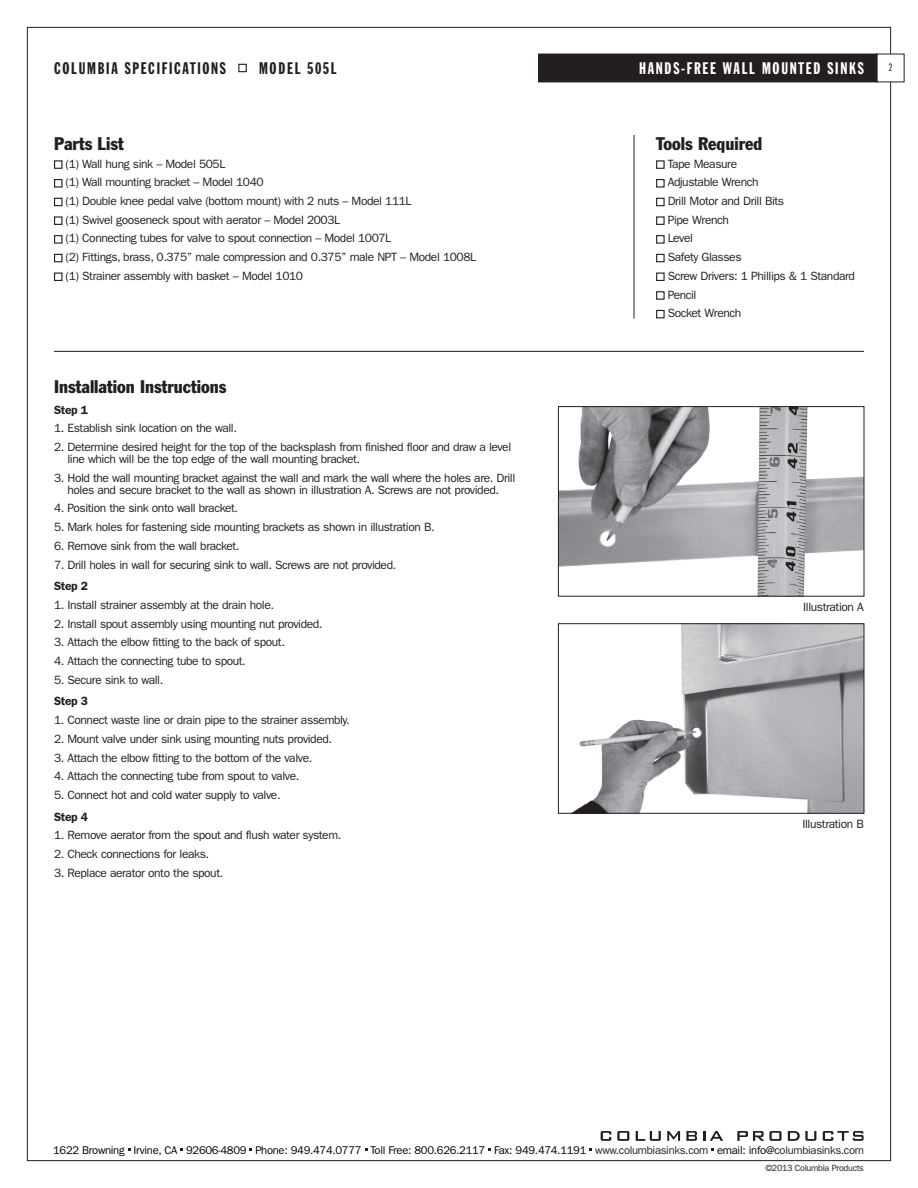
<style>
.page{position:relative;width:918px;height:1188px;background:#fff}
.page>*{position:absolute;margin:0;border:0;box-sizing:border-box;transform-origin:0 0}
.head{font:condensed 18px "Franklin Gothic";color:#231f20}
.description{font:16.5px "Franklin Gothic Extra Cond";letter-spacing:.105em;color:#231f20}
.t1{font:16.5px "Franklin Gothic Extra Cond";letter-spacing:.105em;color:#fff}
.body{font:12px/12px "ITC Franklin Gothic Std";letter-spacing:-.035em;color:#231f20}
.body-2{font:600 12px "ITC Franklin Gothic Std";letter-spacing:-.03em;color:#231f20}
.description-2{font:600 12px "ITC Franklin Gothic Std";color:#231f20}
.t2{font:11.4px "ITC Franklin Gothic Std Bk X Cp";color:#231f20}
.t3{font:11.25px "ITC Franklin Gothic Std";letter-spacing:-.03em;color:#010101}
.t4{font:9px "ITC Franklin Gothic Std";letter-spacing:-.035em;color:#231f20}
.s1{color:#231f20}
</style>
<div class="page">
<div style="left:539px;top:54px;width:338px;height:28px;background:#231f20"></div>
<hr style="left:54px;top:351px;width:810px;height:1px;background:#231f20">
<hr style="left:634px;top:135px;width:1px;height:184px;background:#231f20">
<div style="left:238px;top:64px;width:9px;height:8px;border:1px solid #231f20"></div>
<svg style="left:601px;top:1131px;width:10px;height:10px"></svg>
<svg style="left:617px;top:1131px;width:12px;height:10px"></svg>
<svg style="left:636px;top:1131px;width:25px;height:10px"></svg>
<svg style="left:667px;top:1131px;width:13px;height:10px"></svg>
<svg style="left:686px;top:1131px;width:11px;height:10px"></svg>
<svg style="left:703px;top:1131px;width:20px;height:10px"></svg>
<svg style="left:737px;top:1131px;width:45px;height:10px"></svg>
<svg style="left:788px;top:1131px;width:28px;height:10px"></svg>
<svg style="left:823px;top:1131px;width:41px;height:10px"></svg>
<div style="left:656px;top:160px;width:9px;height:9px;border:1px solid #231f20"></div>
<div style="left:656px;top:179px;width:9px;height:9px;border:1px solid #231f20"></div>
<div style="left:656px;top:198px;width:9px;height:8px;border:1px solid #231f20"></div>
<div style="left:656px;top:216px;width:9px;height:9px;border:1px solid #231f20"></div>
<div style="left:656px;top:235px;width:9px;height:9px;border:1px solid #231f20"></div>
<div style="left:656px;top:254px;width:9px;height:8px;border:1px solid #231f20"></div>
<div style="left:656px;top:273px;width:9px;height:8px;border:1px solid #231f20"></div>
<div style="left:656px;top:291px;width:9px;height:9px;border:1px solid #231f20"></div>
<div style="left:656px;top:310px;width:9px;height:8px;border:1px solid #231f20"></div>
<div style="left:54px;top:160px;width:8px;height:9px;border:1px solid #231f20"></div>
<div style="left:54px;top:179px;width:8px;height:9px;border:1px solid #231f20"></div>
<div style="left:54px;top:198px;width:8px;height:8px;border:1px solid #231f20"></div>
<div style="left:54px;top:216px;width:8px;height:9px;border:1px solid #231f20"></div>
<div style="left:54px;top:235px;width:8px;height:9px;border:1px solid #231f20"></div>
<div style="left:54px;top:254px;width:8px;height:8px;border:1px solid #231f20"></div>
<div style="left:54px;top:273px;width:8px;height:8px;border:1px solid #231f20"></div>
<img style="left:560px;top:408px;width:302px;height:187px">
<div style="left:558px;top:406px;width:306px;height:191px;border:1px solid #231f20"></div>
<img style="left:573px;top:625px;width:289px;height:187px">
<div style="left:558px;top:623px;width:306px;height:191px;border:1px solid #231f20"></div>
<p class="description" style="left:54px;top:59px;width:174px">COLUMBIA SPECIFICATIONS</p>
<h2 class="t1" style="left:639px;top:59px;width:226px">HANDS-FREE WALL MOUNTED SINKS</h2>
<p class="t2" style="left:889px;top:61px;width:5px">2</p>
<p class="description" style="left:259px;top:59px;width:79px">MODEL 505L</p>
<p class="head" style="left:54px;top:132px;width:71px">Parts List</p>
<p class="body" style="left:66px;top:158px;width:161px">(1) Wall hung sink – Model 505L</p>
<p class="body" style="left:66px;top:176px;width:200px">(1) Wall mounting bracket – Model 1040</p>
<p class="body" style="left:66px;top:195px;width:347px">(1) Double knee pedal valve (bottom mount) with 2 nuts – Model 111L</p>
<p class="body" style="left:66px;top:214px;width:276px">(1) Swivel gooseneck spout with aerator – Model 2003L</p>
<p class="body" style="left:66px;top:232px;width:327px">(1) Connecting tubes for valve to spout connection – Model 1007L</p>
<p class="body" style="left:66px;top:251px;width:412px">(2) Fittings, brass, 0.375” male compression and 0.375” male NPT – Model 1008L</p>
<p class="body" style="left:66px;top:270px;width:239px">(1) Strainer assembly with basket – Model 1010</p>
<p class="head" style="left:54px;top:375px;width:174px">Installation Instructions</p>
<p class="description-2" style="left:54px;top:402px;width:36px">Step 1</p>
<p class="body" style="left:54px;top:422px;width:184px">1. Establish sink location on the wall.</p>
<p class="body" style="left:67px;top:441px;width:445px;text-indent:-13px">2. Determine desired height for the top of the backsplash from finished floor and draw a level line which will be the top edge of the wall mounting bracket.</p>
<p class="body" style="left:54px;top:472px;width:463px;text-align:center">3. Hold the wall mounting bracket against the wall and mark the wall where the holes are. Drill holes and secure bracket to the wall as shown in illustration A. Screws are not provided.</p>
<p class="body" style="left:54px;top:502px;width:186px">4. Position the sink onto wall bracket.</p>
<p class="body" style="left:54px;top:521px;width:382px">5. Mark holes for fastening side mounting brackets as shown in illustration B.</p>
<p class="body" style="left:54px;top:540px;width:187px">6. Remove sink from the wall bracket.</p>
<p class="body" style="left:54px;top:559px;width:344px">7. Drill holes in wall for securing sink to wall. Screws are not provided.</p>
<p class="body-2" style="left:54px;top:579px;width:36px">Step 2</p>
<p class="body" style="left:54px;top:599px;width:222px">1. Install strainer assembly at the drain hole.</p>
<p class="body" style="left:54px;top:618px;width:270px">2. Install spout assembly using mounting nut provided.</p>
<p class="body" style="left:54px;top:636px;width:233px">3. Attach the elbow fitting to the back of spout.</p>
<p class="body" style="left:54px;top:655px;width:193px">4. Attach the connecting tube to spout.</p>
<p class="body" style="left:54px;top:674px;width:111px">5. Secure sink to wall.</p>
<p class="body-2" style="left:54px;top:694px;width:36px">Step 3</p>
<p class="body" style="left:54px;top:714px;width:297px">1. Connect waste line or drain pipe to the strainer assembly.</p>
<p class="body" style="left:54px;top:733px;width:280px">2. Mount valve under sink using mounting nuts provided.</p>
<p class="body" style="left:54px;top:752px;width:260px">3. Attach the elbow fitting to the bottom of the valve.</p>
<p class="body" style="left:54px;top:770px;width:247px">4. Attach the connecting tube from spout to valve.</p>
<p class="body" style="left:54px;top:789px;width:228px">5. Connect hot and cold water supply to valve.</p>
<p class="body-2" style="left:54px;top:809px;width:36px">Step 4</p>
<p class="body" style="left:54px;top:829px;width:289px">1. Remove aerator from the spout and flush water system.</p>
<p class="body" style="left:54px;top:848px;width:157px">2. Check connections for leaks.</p>
<p class="body" style="left:54px;top:867px;width:171px">3. Replace aerator onto the spout.</p>
<p class="head" style="left:656px;top:132px;width:108px">Tools Required</p>
<p class="body" style="left:668px;top:158px;width:71px">Tape Measure</p>
<p class="body" style="left:668px;top:176px;width:92px">Adjustable Wrench</p>
<p class="body" style="left:668px;top:195px;width:118px">Drill Motor and Drill Bits</p>
<p class="body" style="left:668px;top:214px;width:63px">Pipe Wrench</p>
<p class="body" style="left:668px;top:232px;width:27px">Level</p>
<p class="body" style="left:668px;top:251px;width:75px">Safety Glasses</p>
<p class="body" style="left:668px;top:270px;width:189px">Screw Drivers: 1 Phillips &amp; 1 Standard</p>
<p class="body" style="left:668px;top:289px;width:30px">Pencil</p>
<p class="body" style="left:668px;top:307px;width:75px">Socket Wrench</p>
<p class="body" style="left:803px;top:601px;width:62px">Illustration A</p>
<p class="body" style="left:802px;top:818px;width:63px">Illustration B</p>
<p class="t3" style="left:53px;top:1144px;width:812px">1622 Browning Irvine, CA 92606-4809 Phone: 949.474.0777 Toll Free: 800.626.2117 Fax: 949.474.1191 <span class="s1">www.columbiasinks.com</span> email: info@<span class="s1">columbiasinks.com</span></p>
<p class="t4" style="left:765px;top:1163px;width:100px">©2013 Columbia Products</p>
</div>
